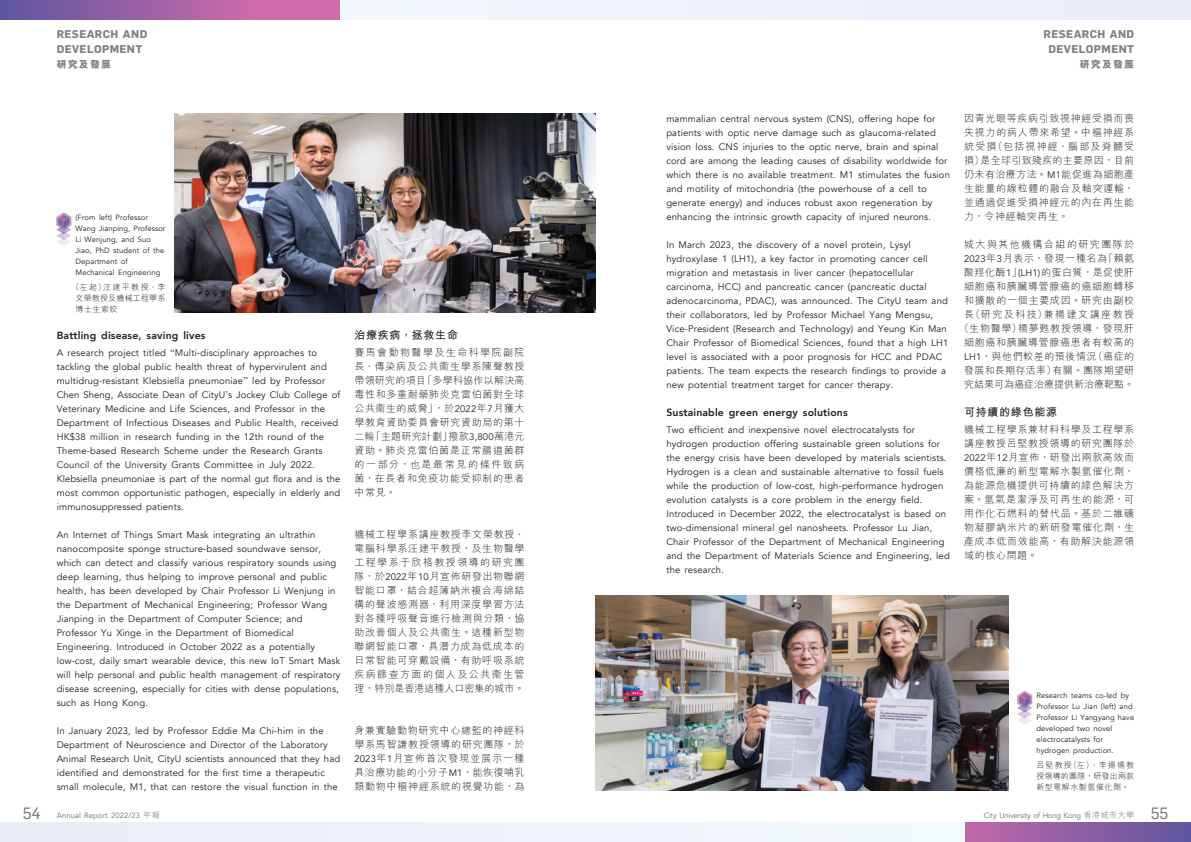
<style>
.page{position:relative;width:1191px;height:842px;background:#fff}
.page>*{position:absolute;margin:0;border:0;box-sizing:border-box;transform-origin:0 0}
.t1{font:700 11px/15px "Flama";letter-spacing:.035em;color:#808285}
._04___H2{font:700 11px "M Hei HK";letter-spacing:.065em;color:#231f20}
._04___H2-2{font:800 10.4px "Avenir";letter-spacing:.015em;color:#231f20}
._01_Body_Text{font:300 10px/14px "M Hei HK";letter-spacing:.075em;color:#231f20;text-align:justify}
.t2{font:800 10px "M Hei HK";letter-spacing:.11em;color:#808285}
._01_Body_Text-2{font:9.5px/14px "Avenir";letter-spacing:.015em;color:#231f20}
.t3{font:300 8px/11px "M Hei HK";letter-spacing:.065em;color:#231f20;text-align:justify}
.t4{font:7.6px/11px "Avenir";letter-spacing:.015em;color:#231f20}
.t5{font:7.6px "Avenir";letter-spacing:-.025em;color:#6c6d70}
.t6{font:7.6px "Avenir";letter-spacing:.015em;color:#6c6d70}
.s1{font-family:"Times New Roman MT Std"}
.s2{font-family:"Avenir";font-weight:400;font-size:9.5px}
.s3{font-family:"Flama";font-size:16px}
.s4{font-family:"M Hei HK";font-weight:300;font-size:8px}
</style>
<div class="page">
<img style="left:175px;top:113px;width:420px;height:200px">
<svg style="left:56px;top:212px;width:15px;height:34px"></svg>
<img style="left:595px;top:596px;width:413px;height:195px">
<svg style="left:1017px;top:691px;width:15px;height:33px"></svg>
<div style="left:0;top:822px;width:595px;height:20px;background:#ecf1f8"></div>
<div style="left:964px;top:822px;width:227px;height:20px;background:linear-gradient(to right,#c168a9,#5d569f)"></div>
<div style="left:596px;top:822px;width:368px;height:20px;background:#f1f8fc"></div>
<svg style="left:0;top:0;width:340px;height:20px;background:#a363a5"></svg>
<div style="left:340px;top:0;width:255px;height:20px;background:#f1f7fc"></div>
<div style="left:596px;top:0;width:595px;height:20px;background:#ecf1f8"></div>
<p class="t1" style="left:57px;top:26px;width:92px">RESEARCH AND<br>DEVELOPMENT</p>
<p class="t2" style="left:57px;top:58px;width:56px">研究及發展</p>
<p class="t4" style="left:75px;top:212px;width:91px">(From left) Professor<br>Wang Jianping, Professor<br>Li Wenjung, and Suo<br>Jiao, PhD student of the<br>Department of<br>Mechanical Engineering</p>
<p class="t3" style="left:75px;top:281px;width:91px;text-indent:-4px">（左起）汪建平教授、李文榮教授及機械工程學系博士生索姣</p>
<p class="_04___H2-2" style="left:57px;top:328px;width:150px">Battling disease, saving lives</p>
<p class="_01_Body_Text-2" style="left:57px;top:346px;width:285px">A research project titled <span class="s1">“</span>Multi-disciplinary approaches to tackling the global public health threat of hypervirulent and multidrug-resistant Klebsiella pneumoniae<span class="s1">”</span> led by Professor Chen Sheng, Associate Dean of CityU<span class="s1">’</span>s Jockey Club College of Veterinary Medicine and Life Sciences, and Professor in the Department of Infectious Diseases and Public Health, received HK$38 million in research funding in the 12th round of the Theme-based Research Scheme under the Research Grants Council of the University Grants Committee in July 2022.<br>Klebsiella pneumoniae is part of the normal gut flora and is the most common opportunistic pathogen, especially in elderly and immunosuppressed patients.</p>
<p class="_01_Body_Text-2" style="left:57px;top:528px;width:285px">An Internet of Things Smart Mask integrating an ultrathin nanocomposite sponge structure-based soundwave sensor, which can detect and classify various respiratory sounds using deep learning, thus helping to improve personal and public health, has been developed by Chair Professor Li Wenjung in the Department of Mechanical Engineering; Professor Wang Jianping in the Department of Computer Science; and Professor Yu Xinge in the Department of Biomedical Engineering. Introduced in October 2022 as a potentially low-cost, daily smart wearable device, this new IoT Smart Mask will help personal and public health management of respiratory disease screening, especially for cities with dense populations, such as Hong Kong.</p>
<p class="_01_Body_Text-2" style="left:57px;top:724px;width:285px">In January 2023, led by Professor Eddie Ma Chi-him in the Department of Neuroscience and Director of the Laboratory Animal Research Unit, CityU scientists announced that they had identified and demonstrated for the first time a therapeutic small molecule, M1, that can restore the visual function in the</p>
<p class="_04___H2" style="left:354px;top:327px;width:105px">治療疾病，拯救生命</p>
<p class="_01_Body_Text" style="left:354px;top:345px;width:172px">賽馬會動物醫學及生命科學院副院長、傳染病及公共衞生學系陳聲教授帶領研究的項目「多學科協作以解決高毒性和多重耐藥肺炎克雷伯菌對全球公共衞生的威脅」，於<span class="s2">2022</span>年<span class="s2">7</span>月獲大學教育資助委員會研究資助局的第十二輪「主題研究計劃」撥款<span class="s2">3,800</span>萬港元資助。肺炎克雷伯菌是正常腸道菌群的一部分，也是最常見的條件致病菌，在長者和免疫功能受抑制的患者中常見。</p>
<p class="_01_Body_Text" style="left:354px;top:527px;width:172px">機械工程學系講座教授李文榮教授、電腦科學系汪建平教授，及生物醫學工程學系于欣格教授領導的研究團隊，於<span class="s2">2022</span>年<span class="s2">10</span>月宣佈研發出物聯網智能口罩，結合超薄納米複合海綿結構的聲波感測器，利用深度學習方法對各種呼吸聲音進行檢測與分類，協助改善個人及公共衞生。這種新型物聯網智能口罩，具潛力成為低成本的日常智能可穿戴設備，有助呼吸系統疾病篩查方面的個人及公共衞生管理，特別是香港這種人口密集的城市。</p>
<p class="_01_Body_Text" style="left:354px;top:723px;width:172px">身兼實驗動物研究中心總監的神經科學系馬智謙教授領導的研究團隊，於<span class="s2">2023</span>年<span class="s2">1</span>月宣佈首次發現並展示一種具治療功能的小分子<span class="s2">M1</span>，能恢復哺乳類動物中樞神經系統的視覺功能，為</p>
<p class="t1" style="left:1043px;top:26px;width:92px;text-align:center">RESEARCH AND<br>DEVELOPMENT</p>
<p class="t2" style="left:1079px;top:58px;width:56px">研究及發展</p>
<p class="_01_Body_Text-2" style="left:666px;top:112px;width:285px">mammalian central nervous system (CNS), offering hope for patients with optic nerve damage such as glaucoma-related vision loss. CNS injuries to the optic nerve, brain and spinal cord are among the leading causes of disability worldwide for which there is no available treatment. M1 stimulates the fusion and motility of mitochondria (the powerhouse of a cell to generate energy) and induces robust axon regeneration by enhancing the intrinsic growth capacity of injured neurons.</p>
<p class="_01_Body_Text-2" style="left:666px;top:238px;width:283px">In March 2023, the discovery of a novel protein, Lysyl hydroxylase 1 (LH1), a key factor in promoting cancer cell migration and metastasis in liver cancer (hepatocellular carcinoma, HCC) and pancreatic cancer (pancreatic ductal adenocarcinoma, PDAC), was announced. The CityU team and their collaborators, led by Professor Michael Yang Mengsu, Vice-President (Research and Technology) and Yeung Kin Man Chair Professor of Biomedical Sciences, found that a high LH1 level is associated with a poor prognosis for HCC and PDAC patients. The team expects the research findings to provide a new potential treatment target for cancer therapy.</p>
<p class="_04___H2-2" style="left:666px;top:405px;width:183px">Sustainable green energy solutions</p>
<p class="_01_Body_Text-2" style="left:666px;top:423px;width:285px">Two efficient and inexpensive novel electrocatalysts for hydrogen production offering sustainable green solutions for the energy crisis have been developed by materials scientists.<br>Hydrogen is a clean and sustainable alternative to fossil fuels while the production of low-cost, high-performance hydrogen evolution catalysts is a core problem in the energy field.<br>Introduced in December 2022, the electrocatalyst is based on two-dimensional mineral gel nanosheets. Professor Lu Jian, Chair Professor of the Department of Mechanical Engineering and the Department of Materials Science and Engineering, led the research.</p>
<p class="_01_Body_Text" style="left:964px;top:111px;width:172px">因青光眼等疾病引致視神經受損而喪失視力的病人帶來希望。中樞神經系統受損（包括視神經、腦部及脊髓受損）是全球引致殘疾的主要原因，目前仍未有治療方法。<span class="s2">M1</span>能促進為細胞產生能量的線粒體的融合及軸突運輸，並通過促進受損神經元的內在再生能力，令神經軸突再生。</p>
<p class="_01_Body_Text" style="left:959px;top:237px;width:177px;text-align:center">城大與其他機構合組的研究團隊於<br><span class="s2">2023</span>年<span class="s2">3</span>月表示，發現一種名為「賴氨酸羥化酶<span class="s2">1</span>」<span class="s2">(LH1)</span>的蛋白質，是促使肝細胞癌和胰臟導管腺癌的癌細胞轉移和擴散的一個主要成因。研究由副校長（研究及科技）兼楊建文講座教授（生物醫學）楊夢甦教授領導，發現肝細胞癌和胰臟導管腺癌患者有較高的<br><span class="s2">LH1</span>，與他們較差的預後情況（癌症的發展和長期存活率）有關。團隊期望研究結果可為癌症治療提供新治療靶點。</p>
<p class="_04___H2" style="left:964px;top:404px;width:94px">可持續的綠色能源</p>
<p class="_01_Body_Text" style="left:964px;top:422px;width:172px">機械工程學系兼材料科學及工程學系講座教授呂堅教授領導的研究團隊於<span class="s2">2022</span>年<span class="s2">12</span>月宣佈，研發出兩款高效而價格低廉的新型電解水製氫催化劑，為能源危機提供可持續的綠色解決方案。氫氣是潔淨及可再生的能源，可用作化石燃料的替代品。基於二維礦物凝膠納米片的新研發電催化劑，生產成本低而效能高，有助解決能源領域的核心問題。</p>
<p class="t4" style="left:1036px;top:690px;width:99px">Research teams co-led by<br>Professor Lu Jian (left) and<br>Professor Li Yangyang have developed two novel electrocatalysts for hydrogen production.</p>
<p class="t3" style="left:1036px;top:759px;width:99px">呂堅教授（左）、李揚揚教授領導的團隊，研發出兩款新型電解水製氫催化劑。</p>
<p class="t6" style="left:23px;top:810px;width:139px"><span class="s3">54</span> Annual Report 2022/23 <span class="s4">年報</span></p>
<p class="t5" style="left:983px;top:810px;width:186px">City University of Hong Kong <span class="s4">香港城市大學</span> <span class="s3">55</span></p>
</div>
